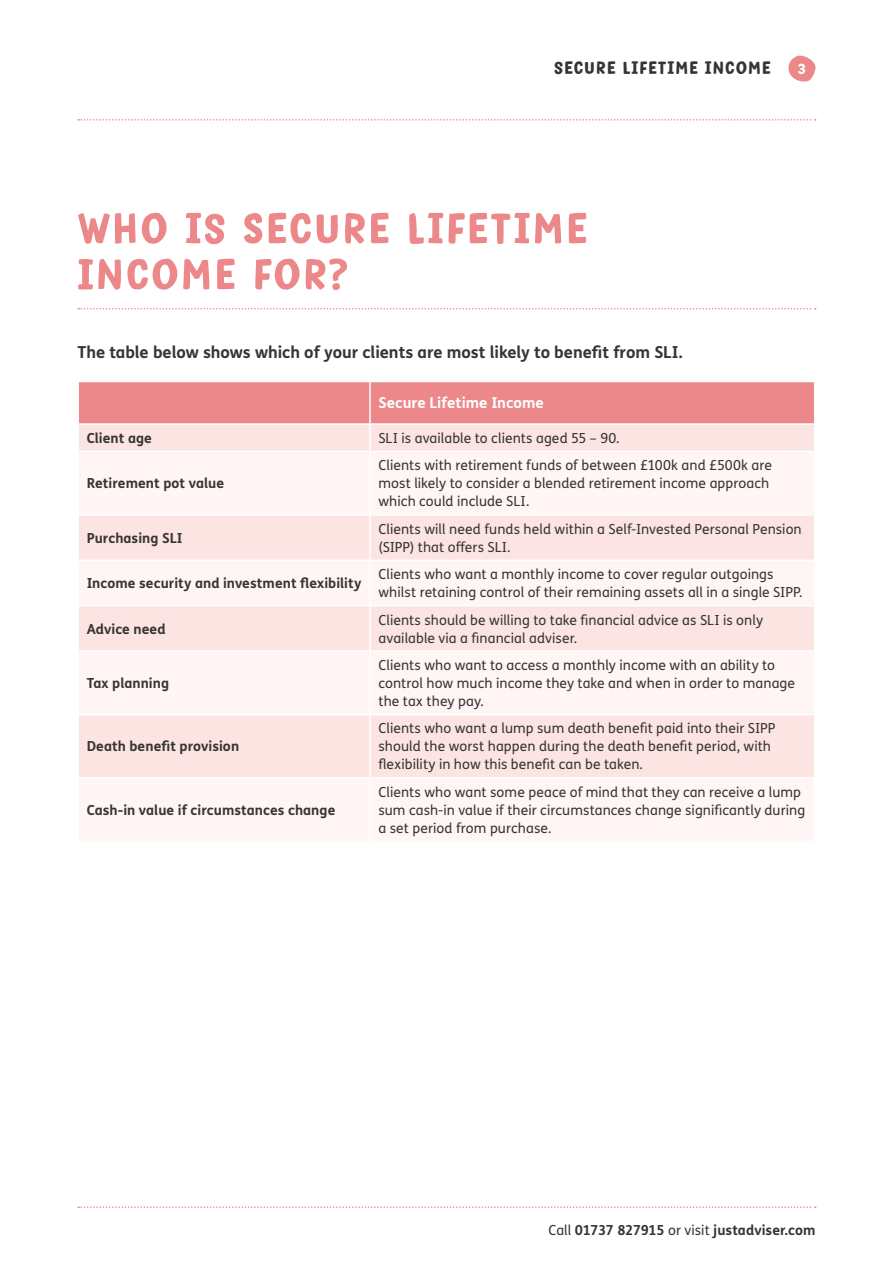
<style>
.page{position:relative;width:893px;height:1263px;background:#fff}
.page>*{position:absolute;margin:0;border:0;box-sizing:border-box;transform-origin:0 0}
.t1{font:51px/45.9px "Just Script";letter-spacing:.04em;color:#ec8889}
.t2{font:21px "Just Script";letter-spacing:.04em;color:#373434}
.t3{font:17.25px "Just Script";color:#fff}
.t4{font:700 16.5px "Just Sans";letter-spacing:-.005em;color:#373434}
.t5{font:700 15px "Just Sans";color:#fff}
.t6{font:13.8px/18px "Just Sans";letter-spacing:.005em;color:#373434}
.t7{font:700 13.8px "Just Sans";letter-spacing:.005em;color:#373434}
.s1{font-weight:400}
</style>
<div class="page">
<svg style="left:78px;top:119px;width:738px;height:2px"></svg>
<svg style="left:788px;top:56px;width:27px;height:26px"></svg>
<svg style="left:78px;top:1206px;width:738px;height:2px"></svg>
<svg style="left:78px;top:308px;width:738px;height:1px"></svg>
<svg style="left:79px;top:453px;width:735px;height:387px;fill:#fef5f4"></svg>
<svg style="left:78px;top:382px;width:737px;height:69px;background:#f2aeae"></svg>
<hr style="left:369px;top:452px;width:2px;height:62px;background:#fff">
<hr style="left:77px;top:514px;width:293px;height:2px;background:#fff">
<hr style="left:370px;top:514px;width:445px;height:2px;background:#fff">
<hr style="left:369px;top:516px;width:2px;height:43px;background:#fff">
<hr style="left:77px;top:559px;width:293px;height:2px;background:#fff">
<hr style="left:370px;top:559px;width:445px;height:2px;background:#fff">
<hr style="left:369px;top:561px;width:2px;height:44px;background:#fff">
<hr style="left:77px;top:605px;width:293px;height:1px;background:#fff">
<hr style="left:370px;top:605px;width:445px;height:1px;background:#fff">
<hr style="left:369px;top:606px;width:2px;height:44px;background:#fff">
<hr style="left:77px;top:650px;width:293px;height:2px;background:#fff">
<hr style="left:370px;top:650px;width:445px;height:2px;background:#fff">
<hr style="left:369px;top:652px;width:2px;height:62px;background:#fff">
<hr style="left:77px;top:714px;width:293px;height:1px;background:#fff">
<hr style="left:370px;top:714px;width:445px;height:1px;background:#fff">
<hr style="left:369px;top:715px;width:2px;height:62px;background:#fff">
<hr style="left:77px;top:777px;width:293px;height:2px;background:#fff">
<hr style="left:370px;top:777px;width:445px;height:2px;background:#fff">
<hr style="left:369px;top:779px;width:2px;height:62px;background:#fff">
<h2 class="t2" style="left:554px;top:60px;width:218px">SECURE LIFETIME INCOME</h2>
<p class="t3" style="left:798px;top:62px;width:9px">3</p>
<h1 class="t1" style="left:77px;top:206px;width:511px">WHO IS SECURE LIFETIME<br>INCOME FOR?</h1>
<p class="t4" style="left:77px;top:339px;width:607px">The table below shows which of your clients are most likely to benefit from SLI.</p>
<p class="t5" style="left:378px;top:391px;width:167px">Secure Lifetime Income</p>
<p class="t7" style="left:87px;top:427px;width:67px">Client age</p>
<p class="t6" style="left:378px;top:429px;width:243px">SLI is available to clients aged 55 – 90.</p>
<p class="t7" style="left:87px;top:473px;width:139px">Retirement pot value</p>
<p class="t6" style="left:378px;top:456px;width:395px">Clients with retirement funds of between £100k and £500k are most likely to consider a blended retirement income approach which could include SLI.</p>
<p class="t7" style="left:87px;top:527px;width:97px">Purchasing SLI</p>
<p class="t6" style="left:378px;top:520px;width:425px">Clients will need funds held within a Self-Invested Personal Pension (SIPP) that offers SLI.</p>
<p class="t7" style="left:87px;top:573px;width:276px">Income security and investment flexibility</p>
<p class="t6" style="left:378px;top:565px;width:426px">Clients who want a monthly income to cover regular outgoings whilst retaining control of their remaining assets all in a single SIPP.</p>
<p class="t7" style="left:87px;top:618px;width:80px">Advice need</p>
<p class="t6" style="left:378px;top:610px;width:386px">Clients should be willing to take financial advice as SLI is only available via a financial adviser.</p>
<p class="t7" style="left:87px;top:672px;width:84px">Tax planning</p>
<p class="t6" style="left:378px;top:656px;width:418px">Clients who want to access a monthly income with an ability to control how much income they take and when in order to manage the tax they pay.</p>
<p class="t7" style="left:87px;top:736px;width:154px">Death benefit provision</p>
<p class="t7" style="left:87px;top:799px;width:250px">Cash-in value if circumstances change</p>
<p class="t6" style="left:378px;top:719px;width:398px">Clients who want a lump sum death benefit paid into their SIPP should the worst happen during the death benefit period, with flexibility in how this benefit can be taken.</p>
<p class="t6" style="left:378px;top:783px;width:428px">Clients who want some peace of mind that they can receive a lump sum cash-in value if their circumstances change significantly during a set period from purchase.</p>
<p class="t7" style="left:548px;top:1220px;width:268px"><span class="s1">Call</span> 01737 827915 <span class="s1">or visit</span> justadviser.com</p>
</div>
